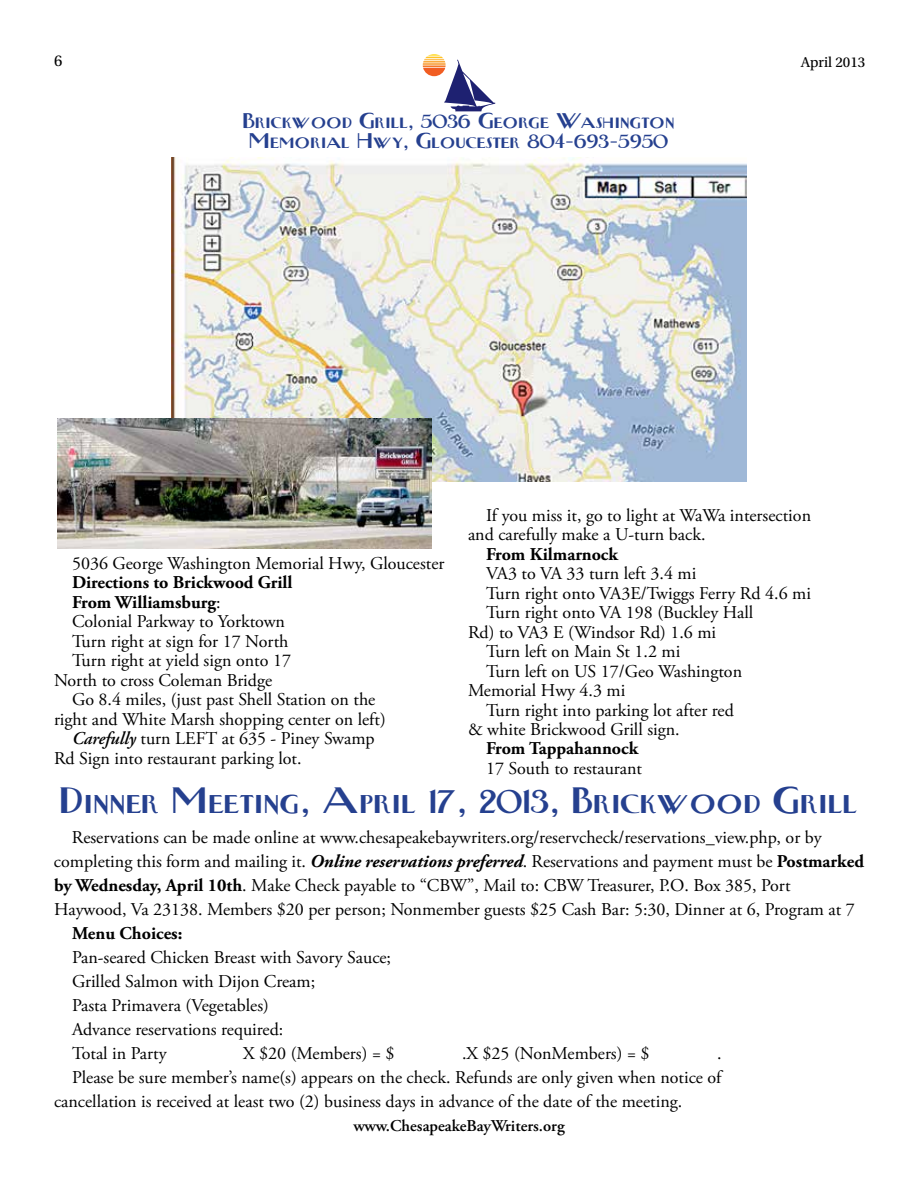
<style>
.page{position:relative;width:918px;height:1188px;background:#fff}
.page>*{position:absolute;margin:0;border:0;box-sizing:border-box;transform-origin:0 0}
.t1{font:700 28.5px "Newyorkertype";color:#25408f}
.t2{font:18px/24px "Adobe Garamond Pro";color:#000}
.t3{font:700 18px "Adobe Garamond Pro";color:#000}
.t4{font:700 16.5px/19.8px "Newyorkertype";color:#25408f;text-align:center}
.t5{font:600 16.5px "Adobe Garamond Pro";color:#000}
.t6{font:16.5px "Utopia Std";color:#000}
.t7{font:15px "Utopia Std";color:#000}
.s1{font-weight:400}
.s2{font-weight:600;font-style:italic}
.s3{font-weight:700;font-style:italic}
.s4{font-weight:700}
</style>
<div class="page">
<svg style="left:423px;top:54px;width:72px;height:57px"></svg>
<img style="left:171px;top:157px;width:576px;height:324px">
<img style="left:57px;top:419px;width:375px;height:129px">
<p class="t6" style="left:54px;top:52px;width:10px">6</p>
<p class="t7" style="left:801px;top:54px;width:66px">April 2013</p>
<p class="t4" style="left:243px;top:113px;width:433px">Brickwood Grill, 5036 George Washington<br>Memorial Hwy, Gloucester 804-693-5950</p>
<p class="t2" style="left:72px;top:552px;width:374px">5036 George Washington Memorial Hwy, Gloucester</p>
<p class="t3" style="left:72px;top:572px;width:222px">Directions to Brickwood Grill</p>
<p class="t3" style="left:72px;top:591px;width:150px">From Williamsburg<span class="s1">:</span></p>
<p class="t2" style="left:72px;top:610px;width:215px">Colonial Parkway to Yorktown</p>
<p class="t2" style="left:72px;top:630px;width:218px">Turn right at sign for 17 North</p>
<p class="t2" style="left:72px;top:649px;width:221px">Turn right at yield sign onto 17</p>
<p class="t2" style="left:54px;top:669px;width:220px">North to cross Coleman Bridge</p>
<p class="t2" style="left:72px;top:688px;width:305px">Go 8.4 miles, (just past Shell Station on the</p>
<p class="t2" style="left:54px;top:708px;width:333px">right and White Marsh shopping center on left)</p>
<p class="t2" style="left:72px;top:727px;width:304px"><span class="s2">Carefully</span> turn LEFT at 635 - Piney Swamp</p>
<p class="t2" style="left:54px;top:746px;width:249px">Rd Sign into restaurant parking lot.</p>
<p class="t2" style="left:468px;top:506px;width:345px;line-height:19.5px;text-indent:18px">If you miss it, go to light at WaWa intersection and carefully make a U-turn back.</p>
<p class="t3" style="left:486px;top:543px;width:134px">From Kilmarnock</p>
<p class="t2" style="left:486px;top:562px;width:212px">VA3 to VA 33 turn left 3.4 mi</p>
<p class="t2" style="left:486px;top:581px;width:327px">Turn right onto VA3E/Twiggs Ferry Rd 4.6 mi</p>
<p class="t2" style="left:486px;top:601px;width:269px">Turn right onto VA 198 (Buckley Hall</p>
<p class="t2" style="left:468px;top:620px;width:250px">Rd) to VA3 E (Windsor Rd) 1.6 mi</p>
<p class="t2" style="left:486px;top:640px;width:196px">Turn left on Main St 1.2 mi</p>
<p class="t2" style="left:486px;top:659px;width:258px">Turn left on US 17/Geo Washington</p>
<p class="t2" style="left:468px;top:679px;width:159px">Memorial Hwy 4.3 mi</p>
<p class="t2" style="left:486px;top:698px;width:249px">Turn right into parking lot after red</p>
<p class="t2" style="left:468px;top:718px;width:213px">&amp; white Brickwood Grill sign.</p>
<p class="t3" style="left:486px;top:738px;width:154px">From Tappahannock</p>
<p class="t2" style="left:486px;top:757px;width:158px">17 South to restaurant</p>
<h1 class="t1" style="left:60px;top:786px;width:799px">Dinner Meeting, April 17, 2013, Brickwood Grill</h1>
<p class="t2" style="left:54px;top:826px;width:812px;text-indent:18px">Reservations can be made online at www.chesapeakebaywriters.org/reservcheck/reservations_view.php, or by completing this form and mailing it. <span class="s3">Online reservations preferred</span>. Reservations and payment must be <span class="s4">Postmarked by Wednesday, April 10th</span>. Make Check payable to “CBW”, Mail to: CBW Treasurer, P.O. Box 385, Port Haywood, Va 23138. Members $20 per person; Nonmember guests $25 Cash Bar: 5:30, Dinner at 6, Program at 7</p>
<p class="t3" style="left:72px;top:923px;width:112px">Menu Choices:</p>
<p class="t2" style="left:72px;top:946px;width:321px">Pan-seared Chicken Breast with Savory Sauce;<br>Grilled Salmon with Dijon Cream;<br>Pasta Primavera (Vegetables)<br>Advance reservations required:<br>Total in Party</p>
<p class="t2" style="left:243px;top:1042px;width:153px">X $20 (Members) = $</p>
<p class="t2" style="left:462px;top:1042px;width:189px">.X $25 (NonMembers) = $</p>
<p class="t2" style="left:717px;top:1042px;width:6px">.</p>
<p class="t2" style="left:72px;top:1066px;width:651px">Please be sure member’s name(s) appears on the check. Refunds are only given when notice of</p>
<p class="t2" style="left:54px;top:1090px;width:630px">cancellation is received at least two (2) business days in advance of the date of the meeting.</p>
<p class="t5" style="left:353px;top:1116px;width:213px">www.ChesapeakeBayWriters.org</p>
</div>
